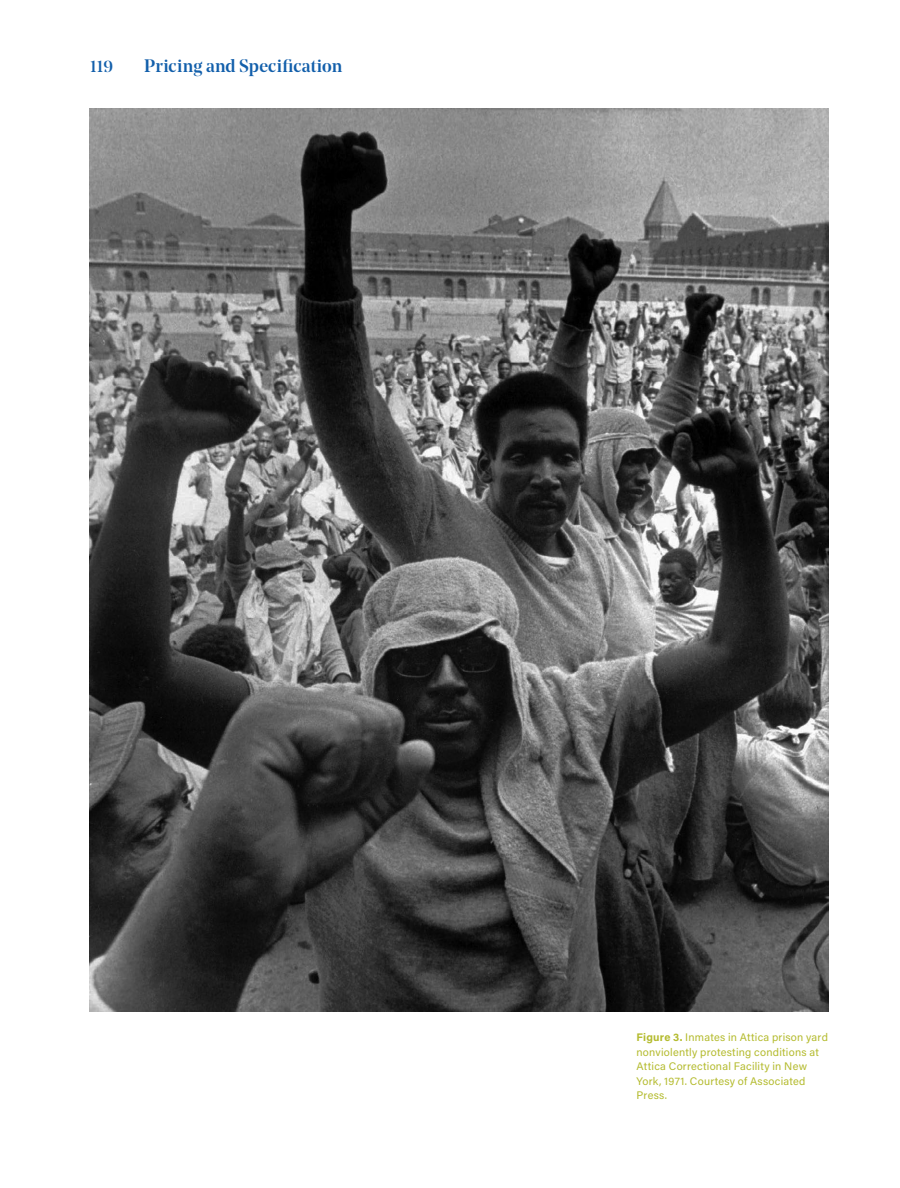
<style>
.page{position:relative;width:900px;height:1188px;background:#fff}
.page>*{position:absolute;margin:0;border:0;box-sizing:border-box;transform-origin:0 0}
.t1{font:500 18px "Noe Display";letter-spacing:.01em;color:#125fab}
.t2{font:500 16px "Noe Display";color:#125fab}
.t3{font:11px/14.4px "Acumin Variable Concept";letter-spacing:.045em;color:#b4bb2e}
</style>
<div class="page">
<img style="left:89px;top:108px;width:739px;height:904px">
<h2 class="t2" style="left:90px;top:56px;width:24px">119</h2>
<h1 class="t1" style="left:144px;top:54px;width:200px">Pricing and Specification</h1>
<p class="t3" style="left:636px;top:1030px;width:193px">Figure 3. Inmates in Attica prison yard nonviolently protesting conditions at<br>Attica Correctional Facility in New<br>York, 1971. Courtesy of Associated<br>Press.</p>
</div>
